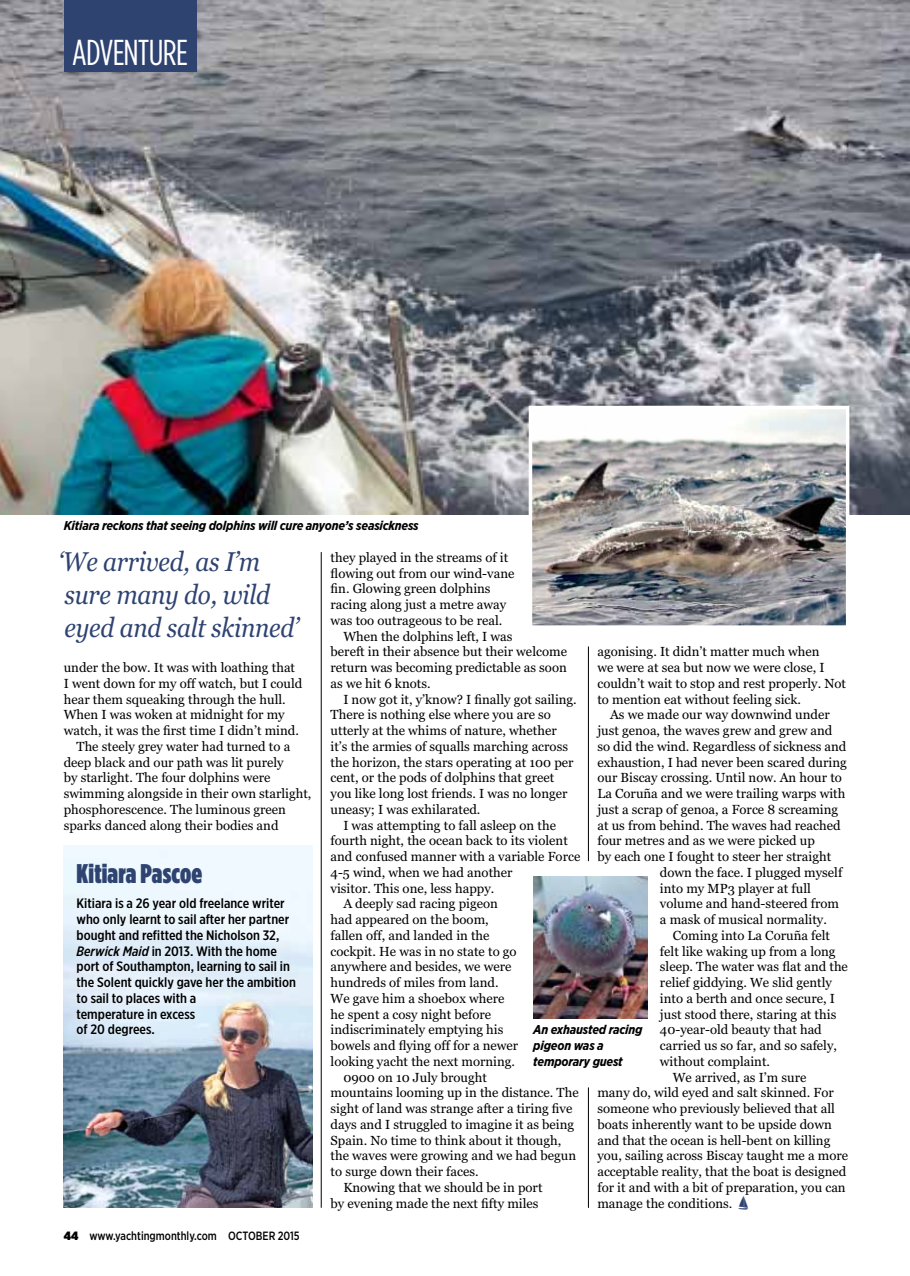
<style>
.page{position:relative;width:910px;height:1276px;background:#fff}
.page>*{position:absolute;margin:0;border:0;box-sizing:border-box;transform-origin:0 0}
.t1{font:36px "Gotham Condensed";letter-spacing:-.02em;color:#fff}
.t2{font:italic 27px/33px "Georgia";letter-spacing:-.01em;color:#2f4371;scale:.9 1}
.t3{font:27px "Gotham Condensed X Black";letter-spacing:.005em;color:#2f4371}
.t4{font:500 13.65px/15.8px "Gotham X Narrow";color:#000;scale:1.1 1}
.t5{font:13.2px/15.8px "Georgia";color:#000}
.t6{font:italic 700 12.75px/15.8px "Gotham Narrow";letter-spacing:-.015em;color:#000}
.t7{font:500 12px "Gotham Narrow";color:#000;scale:.9 1}
.s1{font-family:"Sports One";font-size:15px;color:#2f4371}
.s2{font-style:italic}
.s3{font-weight:900}
</style>
<div class="page">
<img style="left:0;top:0;width:909px;height:514px">
<div style="left:64px;top:0;width:132px;height:71px;background:#2f4371"></div>
<hr style="left:321px;top:552px;width:1px;height:655px;background:#000">
<hr style="left:588px;top:646px;width:1px;height:215px;background:#000">
<hr style="left:588px;top:1087px;width:1px;height:120px;background:#000">
<img style="left:64px;top:845px;width:249px;height:362px">
<div style="left:53px;top:875px;width:263px;height:181px;background:#fff;opacity:.75"></div>
<img style="left:534px;top:411px;width:310px;height:213px">
<div style="left:529px;top:406px;width:320px;height:223px;border:4px solid #fff"></div>
<img style="left:533px;top:877px;width:114px;height:141px">
<h1 class="t1" style="left:72px;top:30px;width:117px">ADVENTURE</h1>
<p class="t6" style="left:64px;top:518px;width:356px">Kitiara reckons that seeing dolphins will cure anyone’s seasickness</p>
<h2 class="t2" style="left:58px;top:545px;width:269px">‘We arrived, as I’m sure many do, wild eyed and salt skinned’</h2>
<p class="t5" style="left:331px;top:549px;width:179px">they played in the streams of it</p>
<p class="t5" style="left:331px;top:565px;width:185px">flowing out from our wind-vane</p>
<p class="t5" style="left:331px;top:581px;width:162px">fin. Glowing green dolphins</p>
<p class="t5" style="left:331px;top:596px;width:177px">racing along just a metre away</p>
<p class="t5" style="left:331px;top:612px;width:173px">was too outrageous to be real.</p>
<p class="t5" style="left:343px;top:628px;width:171px">When the dolphins left, I was</p>
<p class="t5" style="left:331px;top:644px;width:238px">bereft in their absence but their welcome</p>
<p class="t5" style="left:331px;top:659px;width:238px">return was becoming predictable as soon</p>
<p class="t5" style="left:331px;top:675px;width:101px">as we hit 6 knots.</p>
<p class="t5" style="left:343px;top:691px;width:235px">I now got it, y’know? I finally got sailing.</p>
<p class="t5" style="left:331px;top:707px;width:222px">There is nothing else where you are so</p>
<p class="t5" style="left:331px;top:722px;width:228px">utterly at the whims of nature, whether</p>
<p class="t5" style="left:331px;top:738px;width:239px">it’s the armies of squalls marching across</p>
<p class="t5" style="left:331px;top:754px;width:244px">the horizon, the stars operating at 100 per</p>
<p class="t5" style="left:331px;top:770px;width:225px">cent, or the pods of dolphins that greet</p>
<p class="t5" style="left:331px;top:785px;width:238px">you like long lost friends. I was no longer</p>
<p class="t5" style="left:331px;top:801px;width:151px">uneasy; I was exhilarated.</p>
<p class="t5" style="left:343px;top:817px;width:214px">I was attempting to fall asleep on the</p>
<p class="t5" style="left:331px;top:833px;width:239px">fourth night, the ocean back to its violent</p>
<p class="t5" style="left:331px;top:848px;width:251px">and confused manner with a variable Force</p>
<p class="t5" style="left:331px;top:864px;width:183px">4-5 wind, when we had another</p>
<p class="t5" style="left:331px;top:880px;width:165px">visitor. This one, less happy.</p>
<p class="t5" style="left:343px;top:896px;width:156px">A deeply sad racing pigeon</p>
<p class="t5" style="left:331px;top:911px;width:160px">had appeared on the boom,</p>
<p class="t5" style="left:331px;top:927px;width:160px">fallen off, and landed in the</p>
<p class="t5" style="left:331px;top:943px;width:188px">cockpit. He was in no state to go</p>
<p class="t5" style="left:331px;top:959px;width:182px">anywhere and besides, we were</p>
<p class="t5" style="left:331px;top:974px;width:170px">hundreds of miles from land.</p>
<p class="t5" style="left:331px;top:990px;width:175px">We gave him a shoebox where</p>
<p class="t5" style="left:331px;top:1006px;width:162px">he spent a cosy night before</p>
<p class="t5" style="left:331px;top:1022px;width:174px">indiscriminately emptying his</p>
<p class="t5" style="left:331px;top:1037px;width:189px">bowels and flying off for a newer</p>
<p class="t5" style="left:331px;top:1053px;width:186px">looking yacht the next morning.</p>
<p class="t5" style="left:343px;top:1069px;width:145px">0900 on 10 July brought</p>
<p class="t5" style="left:331px;top:1085px;width:250px">mountains looming up in the distance. The</p>
<p class="t5" style="left:331px;top:1100px;width:243px">sight of land was strange after a tiring five</p>
<p class="t5" style="left:331px;top:1116px;width:245px">days and I struggled to imagine it as being</p>
<p class="t5" style="left:331px;top:1132px;width:232px">Spain. No time to think about it though,</p>
<p class="t5" style="left:331px;top:1148px;width:247px">the waves were growing and we had begun</p>
<p class="t5" style="left:331px;top:1163px;width:150px">to surge down their faces.</p>
<p class="t5" style="left:343px;top:1179px;width:201px">Knowing that we should be in port</p>
<p class="t5" style="left:331px;top:1195px;width:209px">by evening made the next fifty miles</p>
<p class="t5" style="left:597px;top:644px;width:250px">agonising. It didn’t matter much when<br>we were at sea but now we were close, I couldn’t wait to stop and rest properly. Not to mention eat without feeling sick.</p>
<p class="t5" style="left:610px;top:707px;width:221px">As we made our way downwind under</p>
<p class="t5" style="left:597px;top:722px;width:237px">just genoa, the waves grew and grew and</p>
<p class="t5" style="left:597px;top:738px;width:251px">so did the wind. Regardless of sickness and</p>
<p class="t5" style="left:597px;top:754px;width:251px">exhaustion, I had never been scared during</p>
<p class="t5" style="left:597px;top:770px;width:246px">our Biscay crossing. Until now. An hour to</p>
<p class="t5" style="left:597px;top:785px;width:250px">La Coruña and we were trailing warps with</p>
<p class="t5" style="left:597px;top:801px;width:242px">just a scrap of genoa, a Force 8 screaming</p>
<p class="t5" style="left:597px;top:817px;width:245px">at us from behind. The waves had reached</p>
<p class="t5" style="left:597px;top:833px;width:219px">four metres and as we were picked up</p>
<p class="t5" style="left:597px;top:848px;width:235px">by each one I fought to steer her straight</p>
<p class="t5" style="left:660px;top:864px;width:184px">down the face. I plugged myself</p>
<p class="t5" style="left:660px;top:880px;width:152px">into my MP3 player at full</p>
<p class="t5" style="left:660px;top:896px;width:181px">volume and hand-steered from</p>
<p class="t5" style="left:660px;top:911px;width:168px">a mask of musical normality.</p>
<p class="t5" style="left:673px;top:927px;width:159px">Coming into La Coruña felt</p>
<p class="t5" style="left:660px;top:943px;width:177px">felt like waking up from a long</p>
<p class="t5" style="left:660px;top:959px;width:190px">sleep. The water was flat and the</p>
<p class="t5" style="left:660px;top:974px;width:173px">relief giddying. We slid gently</p>
<p class="t5" style="left:660px;top:990px;width:176px">into a berth and once secure, I</p>
<p class="t5" style="left:660px;top:1006px;width:178px">just stood there, staring at this</p>
<p class="t5" style="left:660px;top:1022px;width:163px">40-year-old beauty that had</p>
<p class="t5" style="left:660px;top:1037px;width:179px">carried us so far, and so safely,</p>
<p class="t5" style="left:660px;top:1053px;width:112px">without complaint.</p>
<p class="t5" style="left:673px;top:1069px;width:135px">We arrived, as I’m sure</p>
<p class="t5" style="left:597px;top:1085px;width:238px">many do, wild eyed and salt skinned. For</p>
<p class="t5" style="left:597px;top:1100px;width:239px">someone who previously believed that all</p>
<p class="t5" style="left:597px;top:1116px;width:236px">boats inherently want to be upside down</p>
<p class="t5" style="left:597px;top:1132px;width:234px">and that the ocean is hell-bent on killing</p>
<p class="t5" style="left:597px;top:1148px;width:252px">you, sailing across Biscay taught me a more</p>
<p class="t5" style="left:597px;top:1163px;width:250px">acceptable reality, that the boat is designed</p>
<p class="t5" style="left:597px;top:1179px;width:250px">for it and with a bit of preparation, you can</p>
<p class="t5" style="left:597px;top:1195px;width:155px">manage the conditions. <span class="s1">W</span></p>
<p class="t5" style="left:64px;top:659px;width:233px">under the bow. It was with loathing that</p>
<p class="t5" style="left:64px;top:675px;width:240px">I went down for my off watch, but I could</p>
<p class="t5" style="left:64px;top:691px;width:223px">hear them squeaking through the hull.</p>
<p class="t5" style="left:64px;top:707px;width:222px">When I was woken at midnight for my</p>
<p class="t5" style="left:64px;top:722px;width:237px">watch, it was the first time I didn’t mind.</p>
<p class="t5" style="left:77px;top:738px;width:215px">The steely grey water had turned to a</p>
<p class="t5" style="left:64px;top:754px;width:221px">deep black and our path was lit purely</p>
<p class="t5" style="left:64px;top:770px;width:208px">by starlight. The four dolphins were</p>
<p class="t5" style="left:64px;top:785px;width:249px">swimming alongside in their own starlight,</p>
<p class="t5" style="left:64px;top:801px;width:224px">phosphorescence. The luminous green</p>
<p class="t5" style="left:64px;top:817px;width:216px">sparks danced along their bodies and</p>
<h2 class="t3" style="left:77px;top:856px;width:127px">Kitiara Pascoe</h2>
<p class="t4" style="left:77px;top:895px;width:201px">Kitiara is a 26 year old freelance writer who only learnt to sail after her partner bought and refitted the Nicholson 32,<br><span class="s2">Berwick Maid</span> in 2013. With the home port of Southampton, learning to sail in the Solent quickly gave her the ambition to sail to places with a<br>temperature in excess<br>of 20 degrees.</p>
<p class="t6" style="left:533px;top:1022px;width:111px">An exhausted racing pigeon was a temporary guest</p>
<p class="t7" style="left:64px;top:1228px;width:264px"><span class="s3">44</span> www.yachtingmonthly.com OCTOBER 2015</p>
</div>
